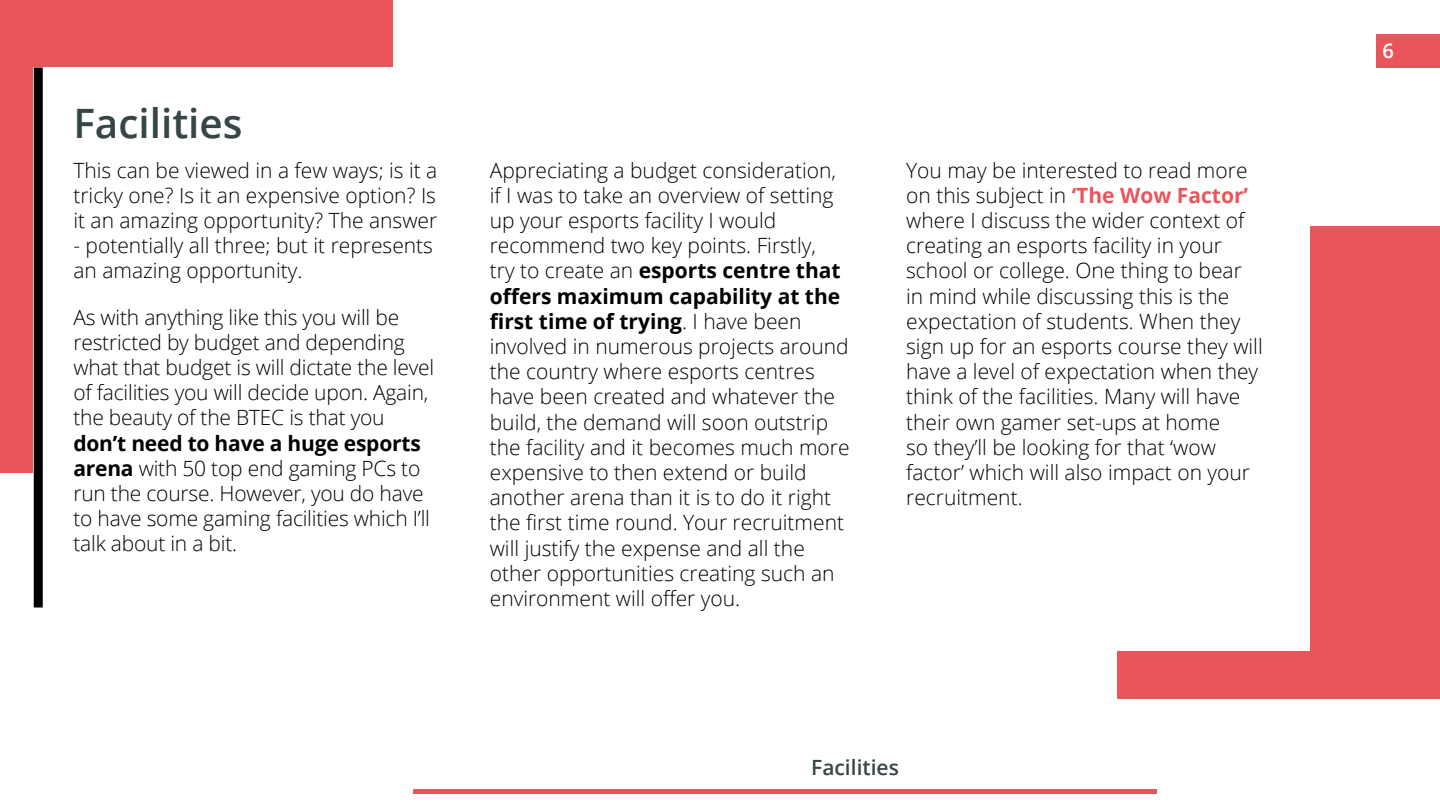
<style>
.page{position:relative;width:1440px;height:810px;background:#fff}
.page>*{position:absolute;margin:0;border:0;box-sizing:border-box;transform-origin:0 0}
.B_head{font:600 40.5px "Open Sans";color:#364546}
.body_3col{font:300 21px/25.2px "Open Sans";color:#000}
.t1{font:600 21px "Open Sans";color:#364546}
.t2{font:600 20.17px "Open Sans";color:#fff}
.s1{font-weight:700}
.s2{font-weight:700;color:#ea555c}
</style>
<div class="page">
<div style="left:0;top:0;width:393px;height:472px;background:#ea555c"></div>
<div style="left:1118px;top:226px;width:322px;height:473px;background:#ea555c"></div>
<div style="left:34px;top:68px;width:1276px;height:583px;background:#fff"></div>
<div style="left:34px;top:68px;width:9px;height:540px;background:#000"></div>
<div style="left:413px;top:789px;width:743px;height:5px;background:#ea555c"></div>
<div style="left:1376px;top:34px;width:64px;height:34px;background:#ea555c"></div>
<p class="B_head" style="left:73px;top:96px;width:171px">Facilities</p>
<p class="body_3col" style="left:73px;top:157px;width:365px;text-align:justify">This can be viewed in a few ways; is it a tricky one? Is it an expensive option? Is it an amazing opportunity? The answer</p>
<p class="body_3col" style="left:73px;top:232px;width:361px">- potentially all three; but it represents an amazing opportunity.</p>
<p class="body_3col" style="left:73px;top:304px;width:362px">As with anything like this you will be restricted by budget and depending what that budget is will dictate the level of facilities you will decide upon. Again, the beauty of the BTEC is that you <span class="s1">don’t need to have a huge esports arena</span> with 50 top end gaming PCs to run the course. However, you do have to have some gaming facilities which I’ll talk about in a bit.</p>
<p class="body_3col" style="left:490px;top:157px;width:361px">Appreciating a budget consideration, if I was to take an overview of setting up your esports facility I would recommend two key points. Firstly,<br>try to create an <span class="s1">esports centre that offers maximum capability at the first time of trying</span>. I have been involved in numerous projects around the country where esports centres have been created and whatever the build, the demand will soon outstrip the facility and it becomes much more expensive to then extend or build another arena than it is to do it right the first time round. Your recruitment will justify the expense and all the other opportunities creating such an environment will offer you.</p>
<p class="body_3col" style="left:906px;top:157px;width:358px">You may be interested to read more on this subject in <span class="s2">‘The Wow Factor’ </span>where I discuss the wider context of creating an esports facility in your school or college. One thing to bear in mind while discussing this is the expectation of students. When they sign up for an esports course they will have a level of expectation when they think of the facilities. Many will have their own gamer set-ups at home<br>so they’ll be looking for that ‘wow factor’ which will also impact on your recruitment.</p>
<p class="t1" style="left:811px;top:753px;width:89px">Facilities</p>
<p class="t2" style="left:1382px;top:37px;width:13px">6</p>
</div>
